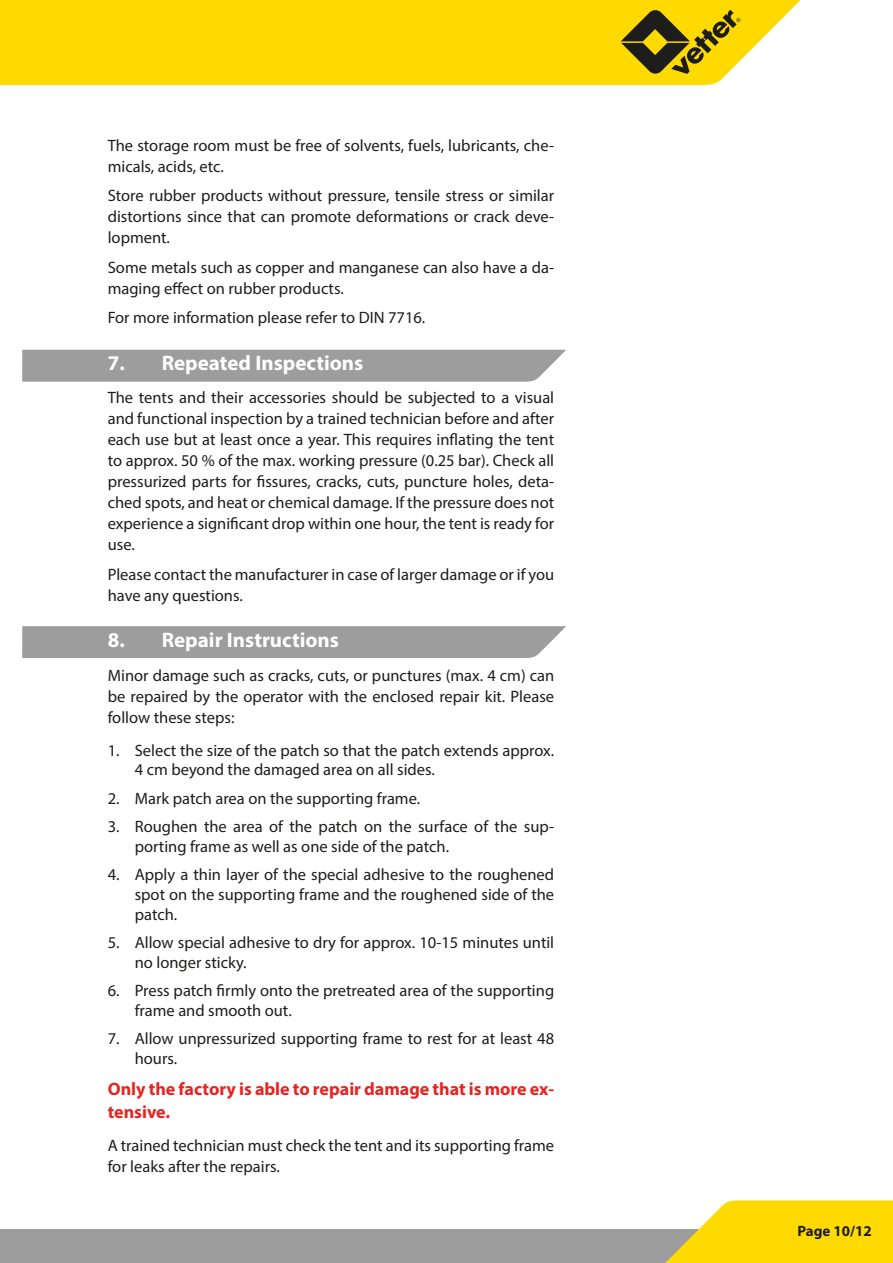
<style>
.page{position:relative;width:893px;height:1263px;background:#fff}
.page>*{position:absolute;margin:0;border:0;box-sizing:border-box;transform-origin:0 0}
.t1{font:700 21px "Myriad Pro";color:#fff}
.t2{font:700 18px/22.5px "Myriad Pro";color:#e52521}
.t3{font:16.5px/21px "Myriad Pro";color:#1d1d1b}
.t4{font:700 15px "Myriad Pro";color:#1d1d1b}
</style>
<div class="page">
<div style="left:0;top:1229px;width:893px;height:34px;background:#9d9d9d"></div>
<div style="left:0;top:0;width:801px;height:85px;background:#ffda00"></div>
<svg style="left:665px;top:1200px;width:228px;height:63px;background:#fadb21"></svg>
<svg style="left:621px;top:10px;width:120px;height:64px;background:#aa930d"></svg>
<div style="left:22px;top:626px;width:544px;height:32px;background:#9d9d9d"></div>
<div style="left:22px;top:350px;width:544px;height:32px;background:#9d9d9d"></div>
<p class="t3" style="left:108px;top:134px;width:448px">The storage room must be free of solvents, fuels, lubricants, che&shy;micals, acids, etc.</p>
<p class="t3" style="left:108px;top:185px;width:448px;text-align:justify">Store rubber products without pressure, tensile stress or similar distortions since that can promote deformations or crack deve&shy;lopment.</p>
<p class="t3" style="left:108px;top:256px;width:448px">Some metals such as copper and manganese can also have a da&shy;maging effect on rubber products.</p>
<p class="t3" style="left:108px;top:307px;width:319px">For more information please refer to DIN 7716.</p>
<p class="t1" style="left:108px;top:349px;width:257px">7. Repeated Inspections</p>
<p class="t3" style="left:108px;top:387px;width:448px;text-align:justify">The tents and their accessories should be subjected to a visual and functional inspection by a trained technician before and after each use but at least once a year. This requires inflating the tent to approx. 50 % of the max. working pressure (0.25 bar). Check all pressurized parts for fissures, cracks, cuts, puncture holes, deta&shy;ched spots, and heat or chemical damage. If the pressure does not experience a significant drop within one hour, the tent is ready for use.</p>
<p class="t3" style="left:108px;top:564px;width:448px">Please contact the manufacturer in case of larger damage or if you have any questions.</p>
<p class="t1" style="left:108px;top:626px;width:233px">8. Repair Instructions</p>
<p class="t3" style="left:108px;top:665px;width:448px;text-align:justify">Minor damage such as cracks, cuts, or punctures (max. 4 cm) can be repaired by the operator with the enclosed repair kit. Please follow these steps:</p>
<p class="t3" style="left:135px;top:740px;width:421px;line-height:19.8px;text-indent:-27px">1. Select the size of the patch so that the patch extends approx.<br>4 cm beyond the damaged area on all sides.</p>
<p class="t3" style="left:108px;top:787px;width:314px">2. Mark patch area on the supporting frame.</p>
<p class="t3" style="left:135px;top:816px;width:421px;line-height:19.8px;text-indent:-27px">3. Roughen the area of the patch on the surface of the sup&shy;porting frame as well as one side of the patch.</p>
<p class="t3" style="left:135px;top:864px;width:421px;line-height:19.8px;text-align:justify;text-indent:-27px">4. Apply a thin layer of the special adhesive to the roughened spot on the supporting frame and the roughened side of the patch.</p>
<p class="t3" style="left:135px;top:932px;width:421px;line-height:19.8px;text-indent:-27px">5. Allow special adhesive to dry for approx. 10-15 minutes until no longer sticky.</p>
<p class="t3" style="left:135px;top:980px;width:421px;line-height:19.8px;text-indent:-27px">6. Press patch firmly onto the pretreated area of the supporting frame and smooth out.</p>
<p class="t3" style="left:135px;top:1028px;width:421px;line-height:19.8px;text-indent:-27px">7. Allow unpressurized supporting frame to rest for at least 48 hours.</p>
<p class="t2" style="left:108px;top:1077px;width:448px">Only the factory is able to repair damage that is more ex&shy;tensive.</p>
<p class="t3" style="left:108px;top:1135px;width:448px">A trained technician must check the tent and its supporting frame for leaks after the repairs.</p>
<p class="t4" style="left:797px;top:1221px;width:76px">Page 10/12</p>
</div>
